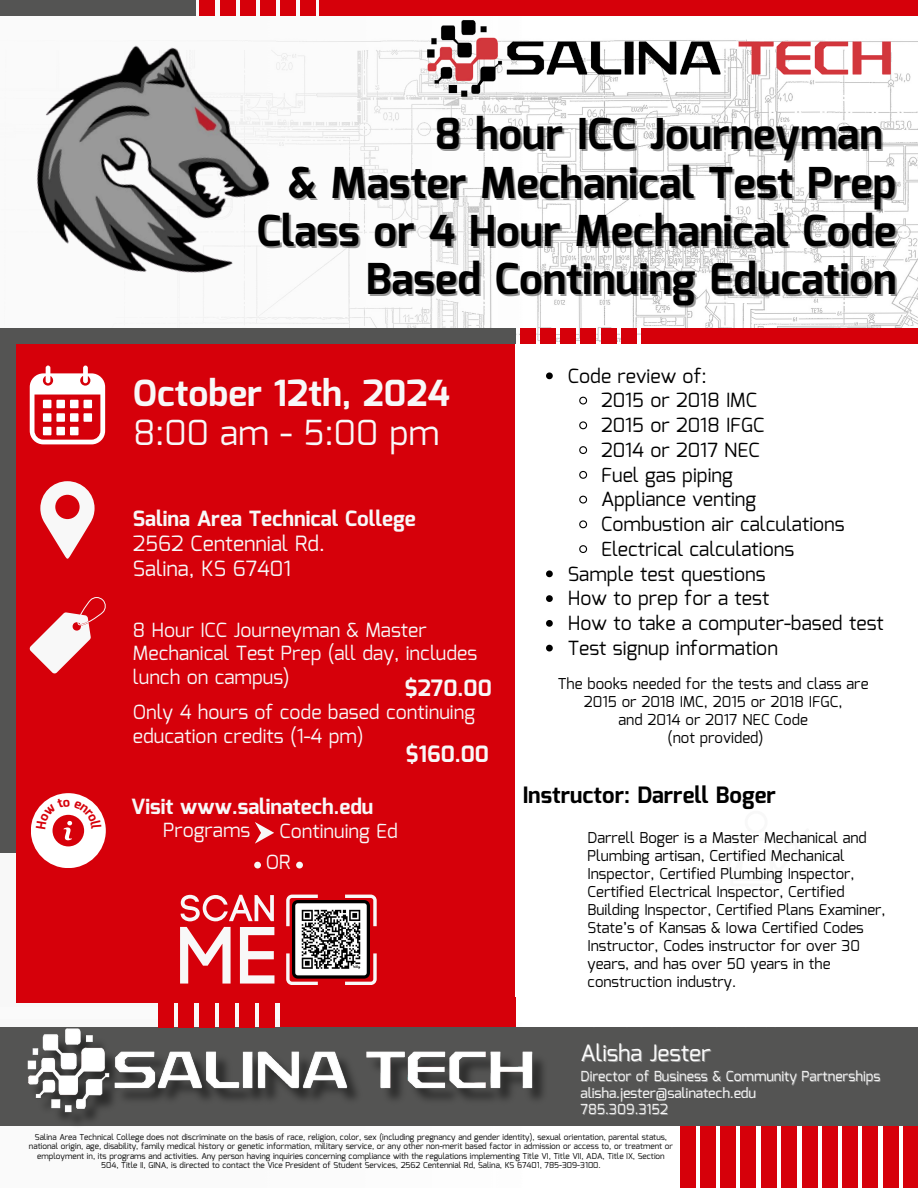
<style>
.page{position:relative;width:918px;height:1188px;background:#fff}
.page>*{position:absolute;margin:0;border:0;box-sizing:border-box;transform-origin:0 0}
.t1{font:700 42.45px "Mina";color:#000}
.t2{font:700 35.85px "Mina";color:#f8f8f8}
.t3{font:34.5px "Mina";color:#f8f8f8}
.t4{font:700 22.5px "Mina";color:#000}
.t5{font:700 22.5px "Mina";color:#f8f8f8}
.t6{font:22.5px "Mina";color:#fff}
.t7{font:700 21px "Mina";color:#f8f8f8}
.t8{font:21px/24.8px "Mina";color:#f8f8f8}
.t9{font:19.5px "Mina";color:#000}
.t10{font:19.5px/23.7px "Mina";color:#f8f8f8}
.t11{font:15px/18px "Mina";color:#000}
.t12{font:13.8px/16.4px "Mina";color:#f8f8f8}
.t13{font:8.25px/9.6px "Mina";color:#000;text-align:center}
</style>
<div class="page">
<img style="left:612px;top:15px;width:306px;height:327px">
<img style="left:214px;top:0;width:398px;height:1028px">
<div style="left:320px;top:0;width:598px;height:15px;background:#d6000a"></div>
<img style="left:428px;top:15px;width:475px;height:92px">
<div style="left:8px;top:344px;width:515px;height:659px;background:#d6000a"></div>
<div style="left:515px;top:342px;width:403px;height:679px;background:#fff"></div>
<svg style="left:286px;top:895px;width:90px;height:90px"></svg>
<svg style="left:181px;top:895px;width:93px;height:26px"></svg>
<svg style="left:180px;top:927px;width:51px;height:57px"></svg>
<svg style="left:240px;top:927px;width:34px;height:57px"></svg>
<img style="left:293px;top:900px;width:77px;height:79px">
<svg style="left:30px;top:366px;width:75px;height:78px"></svg>
<div style="left:43px;top:400px;width:8px;height:8px;background:#fff"></div>
<div style="left:43px;top:413px;width:8px;height:9px;background:#fff"></div>
<div style="left:43px;top:427px;width:8px;height:8px;background:#fff"></div>
<div style="left:56px;top:400px;width:9px;height:8px;background:#fff"></div>
<div style="left:56px;top:413px;width:9px;height:9px;background:#fff"></div>
<div style="left:56px;top:427px;width:9px;height:8px;background:#fff"></div>
<div style="left:70px;top:400px;width:9px;height:8px;background:#fff"></div>
<div style="left:70px;top:413px;width:9px;height:9px;background:#fff"></div>
<div style="left:70px;top:427px;width:9px;height:8px;background:#fff"></div>
<div style="left:84px;top:400px;width:8px;height:8px;background:#fff"></div>
<div style="left:84px;top:413px;width:8px;height:9px;background:#fff"></div>
<svg style="left:40px;top:481px;width:54px;height:78px"></svg>
<svg style="left:30px;top:597px;width:76px;height:76px"></svg>
<div style="left:31px;top:793px;width:75px;height:75px;background:#fff;border-radius:50%"></div>
<svg style="left:255px;top:822px;width:19px;height:21px"></svg>
<div style="left:254px;top:862px;width:7px;height:6px;background:#f8f8f8;border-radius:50%"></div>
<div style="left:296px;top:862px;width:7px;height:6px;background:#f8f8f8;border-radius:50%"></div>
<div style="left:641px;top:329px;width:277px;height:15px;background:#d6000a"></div>
<div style="left:0;top:329px;width:515px;height:15px;background:#545453"></div>
<div style="left:0;top:329px;width:16px;height:555px;background:#545453"></div>
<div style="left:0;top:854px;width:15px;height:150px;background:#f8f8f8"></div>
<div style="left:280px;top:997px;width:235px;height:30px;background:#d6000a"></div>
<div style="left:883px;top:1105px;width:15px;height:83px;background:#d6000a"></div>
<div style="left:863px;top:1105px;width:15px;height:83px;background:#d6000a"></div>
<div style="left:842px;top:1105px;width:16px;height:83px;background:#d6000a"></div>
<div style="left:822px;top:1105px;width:16px;height:83px;background:#d6000a"></div>
<div style="left:802px;top:1105px;width:16px;height:83px;background:#d6000a"></div>
<div style="left:903px;top:1105px;width:15px;height:83px;background:#d6000a"></div>
<div style="left:761px;top:1105px;width:15px;height:83px;background:#d6000a"></div>
<div style="left:740px;top:1105px;width:16px;height:83px;background:#d6000a"></div>
<div style="left:720px;top:1105px;width:16px;height:83px;background:#d6000a"></div>
<div style="left:700px;top:1105px;width:16px;height:83px;background:#d6000a"></div>
<div style="left:680px;top:1105px;width:16px;height:83px;background:#d6000a"></div>
<div style="left:781px;top:1105px;width:16px;height:83px;background:#d6000a"></div>
<div style="left:0;top:1028px;width:918px;height:98px;background:#545453"></div>
<img style="left:0;top:1016px;width:548px;height:111px">
<div style="left:301px;top:0;width:15px;height:15px;background:#d6000a"></div>
<div style="left:621px;top:329px;width:16px;height:15px;background:#d6000a"></div>
<div style="left:601px;top:329px;width:16px;height:15px;background:#d6000a"></div>
<div style="left:581px;top:329px;width:15px;height:15px;background:#d6000a"></div>
<div style="left:259px;top:985px;width:16px;height:42px;background:#d6000a"></div>
<div style="left:239px;top:985px;width:16px;height:42px;background:#d6000a"></div>
<div style="left:219px;top:985px;width:16px;height:42px;background:#d6000a"></div>
<div style="left:199px;top:985px;width:15px;height:42px;background:#d6000a"></div>
<div style="left:178px;top:985px;width:16px;height:42px;background:#d6000a"></div>
<div style="left:158px;top:985px;width:16px;height:42px;background:#d6000a"></div>
<div style="left:560px;top:329px;width:16px;height:15px;background:#d6000a"></div>
<div style="left:540px;top:329px;width:16px;height:15px;background:#d6000a"></div>
<div style="left:520px;top:329px;width:16px;height:15px;background:#d6000a"></div>
<svg style="left:546px;top:372px;width:7px;height:7px"></svg>
<svg style="left:579px;top:396px;width:9px;height:9px"></svg>
<svg style="left:579px;top:421px;width:9px;height:9px"></svg>
<svg style="left:579px;top:446px;width:9px;height:8px"></svg>
<svg style="left:579px;top:470px;width:9px;height:9px"></svg>
<svg style="left:579px;top:495px;width:9px;height:9px"></svg>
<svg style="left:579px;top:520px;width:9px;height:9px"></svg>
<svg style="left:579px;top:545px;width:9px;height:8px"></svg>
<svg style="left:546px;top:570px;width:7px;height:7px"></svg>
<svg style="left:546px;top:595px;width:7px;height:7px"></svg>
<svg style="left:546px;top:620px;width:7px;height:7px"></svg>
<svg style="left:546px;top:645px;width:7px;height:6px"></svg>
<img style="left:0;top:0;width:312px;height:329px">
<svg style="left:36px;top:798px;width:66px;height:48px"></svg>
<h1 class="t1" style="left:435px;top:110px;width:449px">8 hour ICC Journeyman</h1>
<p class="t1" style="left:288px;top:158px;width:610px">&amp; Master Mechanical Test Prep</p>
<p class="t1" style="left:257px;top:207px;width:641px">Class or 4 Hour Mechanical Code</p>
<p class="t1" style="left:366px;top:255px;width:532px">Based Continuing Education</p>
<p class="t2" style="left:133px;top:373px;width:318px">October 12th, 2024</p>
<p class="t3" style="left:133px;top:413px;width:308px">8:00 am - 5:00 pm</p>
<h6 class="t7" style="left:133px;top:507px;width:284px">Salina Area Technical College</h6>
<p class="t8" style="left:133px;top:532px;width:193px">2562 Centennial Rd.<br>Salina, KS 67401</p>
<p class="t10" style="left:133px;top:618px;width:346px">8 Hour ICC Journeyman &amp; Master<br>Mechanical Test Prep (all day, includes lunch on campus)</p>
<p class="t10" style="left:133px;top:701px;width:344px">Only 4 hours of code based continuing education credits (1-4 pm)</p>
<p class="t5" style="left:405px;top:675px;width:88px">$270.00</p>
<p class="t5" style="left:406px;top:741px;width:85px">$160.00</p>
<h4 class="t7" style="left:131px;top:795px;width:244px">Visit www.salinatech.edu</h4>
<p class="t10" style="left:163px;top:819px;width:89px">Programs</p>
<p class="t10" style="left:279px;top:820px;width:120px">Continuing Ed</p>
<p class="t10" style="left:266px;top:851px;width:26px">OR</p>
<p class="t9" style="left:568px;top:364px;width:140px">Code review of:</p>
<p class="t9" style="left:601px;top:389px;width:158px">2015 or 2018 IMC</p>
<p class="t9" style="left:601px;top:414px;width:165px">2015 or 2018 IFGC</p>
<p class="t9" style="left:601px;top:439px;width:160px">2014 or 2017 NEC</p>
<p class="t9" style="left:601px;top:463px;width:133px">Fuel gas piping</p>
<p class="t9" style="left:601px;top:488px;width:157px">Appliance venting</p>
<p class="t9" style="left:601px;top:513px;width:245px">Combustion air calculations</p>
<p class="t9" style="left:601px;top:538px;width:195px">Electrical calculations</p>
<p class="t9" style="left:568px;top:562px;width:199px">Sample test questions</p>
<p class="t9" style="left:568px;top:587px;width:203px">How to prep for a test</p>
<p class="t9" style="left:568px;top:612px;width:318px">How to take a computer-based test</p>
<h4 class="t9" style="left:568px;top:637px;width:212px">Test signup information</h4>
<p class="t11" style="left:558px;top:675px;width:312px">The books needed for the tests and class are</p>
<h5 class="t11" style="left:584px;top:693px;width:260px">2015 or 2018 IMC, 2015 or 2018 IFGC,</h5>
<p class="t11" style="left:618px;top:711px;width:191px">and 2014 or 2017 NEC Code</p>
<p class="t11" style="left:668px;top:729px;width:97px">(not provided)</p>
<p class="t4" style="left:523px;top:782px;width:255px">Instructor: Darrell Boger</p>
<p class="t11" style="left:588px;top:829px;width:300px">Darrell Boger is a Master Mechanical and Plumbing artisan, Certified Mechanical Inspector, Certified Plumbing Inspector, Certified Electrical Inspector, Certified Building Inspector, Certified Plans Examiner, State’s of Kansas &amp; Iowa Certified Codes Instructor, Codes instructor for over 30 years, and has over 50 years in the construction industry.</p>
<h3 class="t6" style="left:581px;top:1040px;width:132px">Alisha Jester</h3>
<h3 class="t12" style="left:581px;top:1068px;width:301px">Director of Business &amp; Community Partnerships alisha.jester@salinatech.edu<br>785.309.3152</h3>
<p class="t13" style="left:29px;top:1132px;width:646px">Salina Area Technical College does not discriminate on the basis of race, religion, color, sex (including pregnancy and gender identity), sexual orientation, parental status, national origin, age, disability, family medical history or genetic information, military service, or any other non-merit based factor in admission or access to, or treatment or employment in, its programs and activities. Any person having inquiries concerning compliance with the regulations implementing Title VI, Title VII, ADA, Title IX, Section 504, Title II, GINA, is directed to contact the Vice President of Student Services, 2562 Centennial Rd, Salina, KS 67401, 785-309-3100.</p>
</div>
